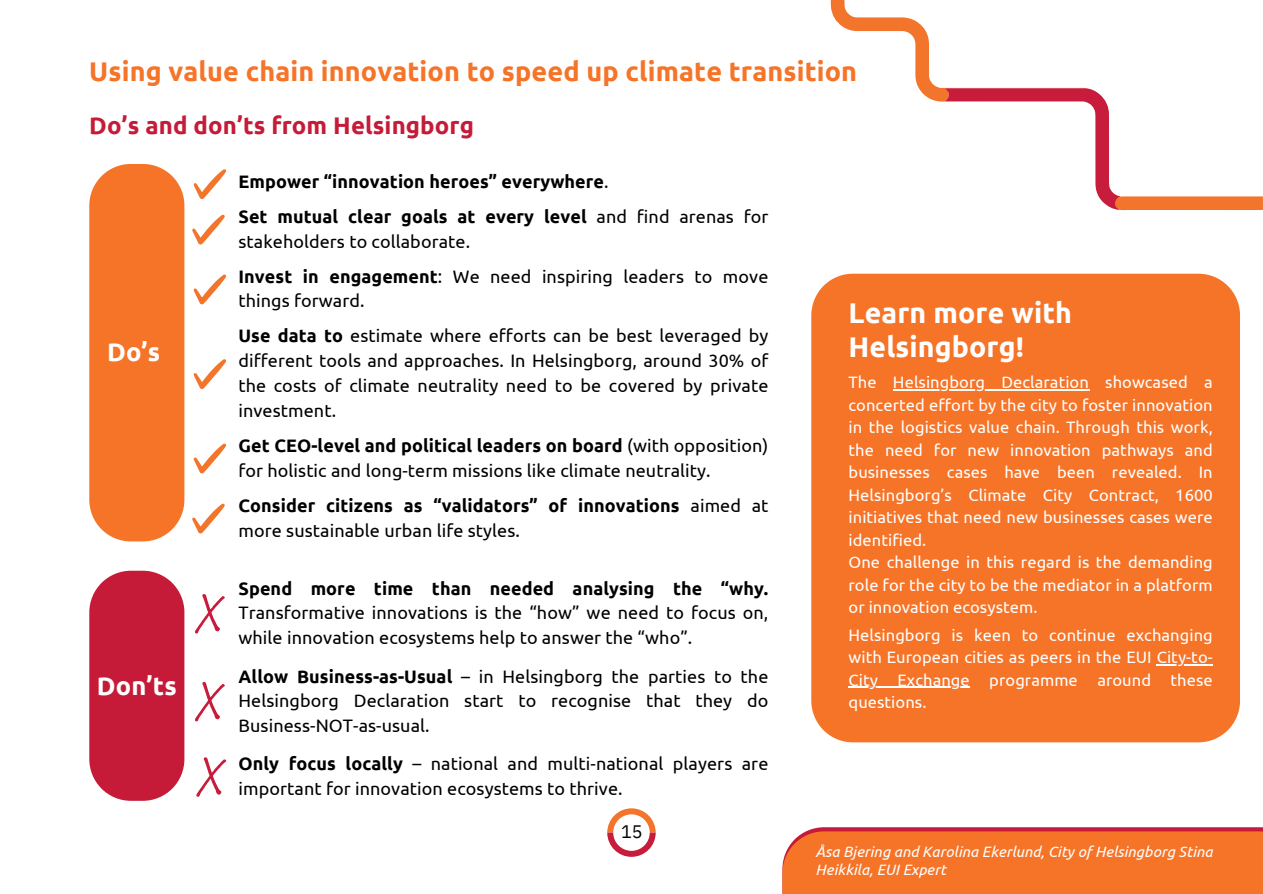
<style>
.page{position:relative;width:1263px;height:894px;background:#fff}
.page>*{position:absolute;margin:0;border:0;box-sizing:border-box;transform-origin:0 0}
.t1{font:700 28.5px/33.8px "Ubuntu";letter-spacing:.005em;color:#fff}
.t2{font:700 27px "Ubuntu";letter-spacing:.005em;color:#f67428}
.t3{font:700 25.5px "Ubuntu";letter-spacing:.005em;color:#fff}
.t4{font:700 24px "Ubuntu";letter-spacing:.005em;color:#c61b38}
.t5{font:18px/24.8px "Ubuntu";letter-spacing:.005em;color:#000}
.t6{font:700 18px/24.8px "Ubuntu";letter-spacing:.005em;color:#000}
.t7{font:18px "IBM Plex Sans";color:#000}
.t8{font:16.5px/22.5px "Ubuntu";letter-spacing:.005em;color:#fff}
.t9{font:italic 15px/18px "Ubuntu";letter-spacing:.005em;color:#fff}
.s1{font-weight:400}
.s2{font-weight:700}
</style>
<div class="page">
<div style="left:89px;top:164px;width:95px;height:377px;background:#f67428"></div>
<svg style="left:89px;top:570px;width:95px;height:230px"></svg>
<div style="left:811px;top:273px;width:429px;height:469px;background:#f67428"></div>
<hr style="left:893px;top:389px;width:196px;height:1px;background:#fff">
<hr style="left:1157px;top:664px;width:56px;height:1px;background:#fff">
<hr style="left:848px;top:686px;width:122px;height:1px;background:#fff">
<div style="left:782px;top:827px;width:481px;height:66px;background:#c61b38"></div>
<div style="left:782px;top:831px;width:481px;height:62px;background:#f67428"></div>
<svg style="left:195px;top:594px;width:30px;height:39px"></svg>
<svg style="left:831px;top:0;width:432px;height:210px"></svg>
<svg style="left:607px;top:808px;width:49px;height:48px"></svg>
<svg style="left:195px;top:681px;width:30px;height:40px"></svg>
<svg style="left:196px;top:757px;width:30px;height:39px"></svg>
<svg style="left:193px;top:169px;width:33px;height:30px"></svg>
<svg style="left:192px;top:214px;width:33px;height:30px"></svg>
<svg style="left:193px;top:274px;width:33px;height:30px"></svg>
<svg style="left:193px;top:359px;width:33px;height:30px"></svg>
<svg style="left:193px;top:443px;width:33px;height:30px"></svg>
<svg style="left:192px;top:503px;width:33px;height:30px"></svg>
<h1 class="t2" style="left:89px;top:56px;width:769px">Using value chain innovation to speed up climate transition</h1>
<h2 class="t4" style="left:89px;top:111px;width:386px">Do’s and don’ts from Helsingborg</h2>
<h2 class="t3" style="left:107px;top:337px;width:55px">Do’s</h2>
<p class="t3" style="left:97px;top:670px;width:81px">Don’ts</p>
<p class="t6" style="left:238px;top:168px;width:372px">Empower “innovation heroes” everywhere<span class="s1">.</span></p>
<h3 class="t5" style="left:238px;top:204px;width:531px"><span class="s2">Set mutual clear goals at every level</span> and find arenas for stakeholders to collaborate.</h3>
<p class="t5" style="left:238px;top:263px;width:531px"><span class="s2">Invest in engagement</span>: We need inspiring leaders to move things forward.</p>
<h2 class="t5" style="left:238px;top:323px;width:531px;text-align:justify"><span class="s2">Use data to</span> estimate where efforts can be best leveraged by different tools and approaches. In Helsingborg, around 30% of the costs of climate neutrality need to be covered by private investment.</h2>
<p class="t5" style="left:238px;top:432px;width:531px"><span class="s2">Get CEO-level and political leaders on board</span> (with opposition) for holistic and long-term missions like climate neutrality.</p>
<h3 class="t6" style="left:239px;top:492px;width:531px">Consider citizens as “validators” of innovations <span class="s1">aimed at more sustainable urban life styles.</span></h3>
<p class="t5" style="left:239px;top:575px;width:531px;text-align:justify"><span class="s2">Spend more time than needed analysing the “why.<br></span>Transformative innovations is the “how” we need to focus on, while innovation ecosystems help to answer the “who”.</p>
<p class="t5" style="left:239px;top:663px;width:531px;text-align:justify"><span class="s2">Allow Business-as-Usual</span> – in Helsingborg the parties to the Helsingborg Declaration start to recognise that they do Business-NOT-as-usual.</p>
<h3 class="t5" style="left:239px;top:751px;width:531px"><span class="s2">Only focus locally</span> – national and multi-national players are important for innovation ecosystems to thrive.</h3>
<h3 class="t7" style="left:621px;top:819px;width:23px">15</h3>
<p class="t1" style="left:848px;top:295px;width:225px">Learn more with<br>Helsingborg!</p>
<h3 class="t8" style="left:848px;top:370px;width:30px">The</h3>
<h3 class="t8" style="left:848px;top:370px;width:366px;text-indent:44px">Helsingborg Declaration showcased a concerted effort by the city to foster innovation in the logistics value chain. Through this work, the need for new innovation pathways and businesses cases have been revealed. In Helsingborg’s Climate City Contract, 1600 initiatives that need new businesses cases were identified.<br>One challenge in this regard is the demanding role for the city to be the mediator in a platform or innovation ecosystem.</h3>
<h3 class="t8" style="left:848px;top:623px;width:366px">Helsingborg is keen to continue exchanging with European cities as peers in the EUI City-to-</h3>
<h3 class="t8" style="left:848px;top:668px;width:366px">City Exchange programme around these questions.</h3>
<h3 class="t9" style="left:815px;top:842px;width:399px">Åsa Bjering and Karolina Ekerlund, City of Helsingborg Stina<br>Heikkila, EUI Expert</h3>
</div>
